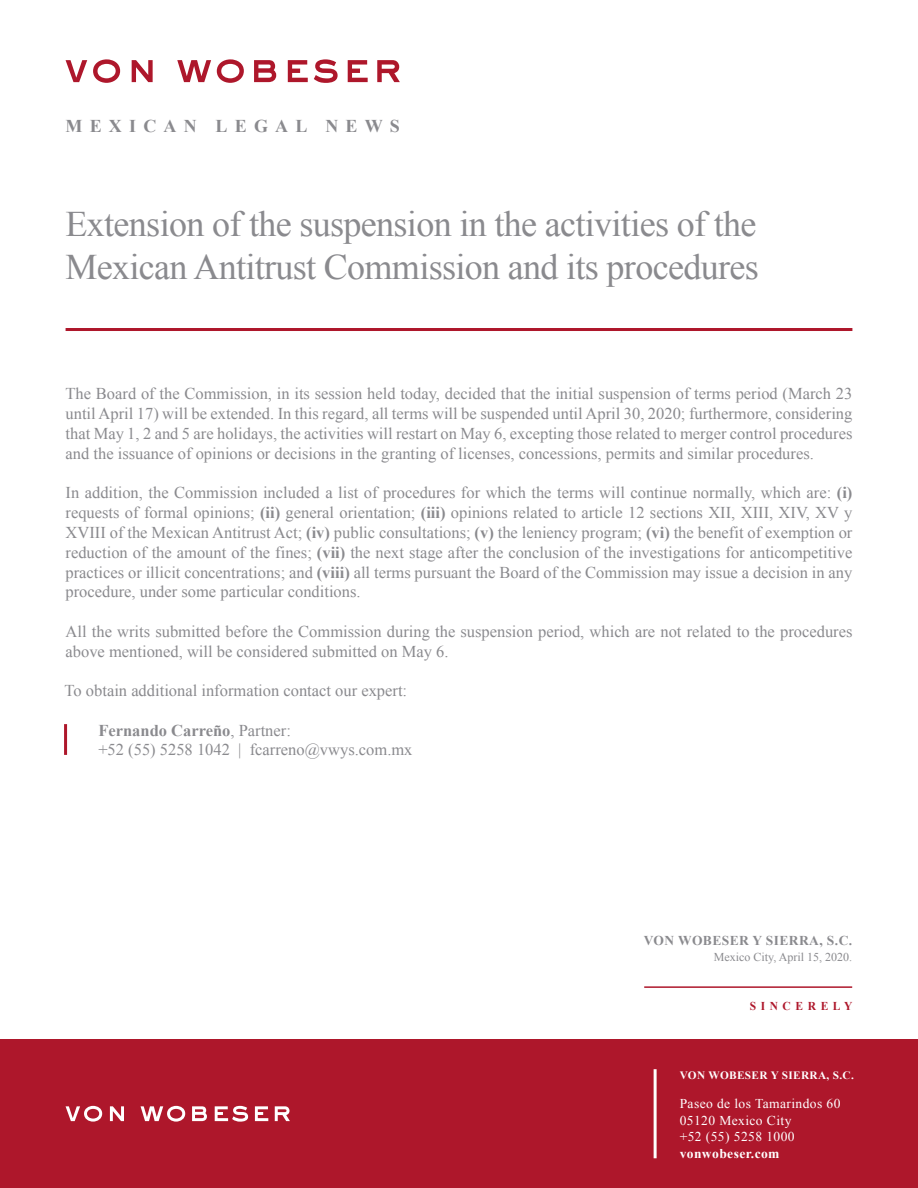
<style>
.page{position:relative;width:918px;height:1188px;background:#fff}
.page>*{position:absolute;margin:0;border:0;box-sizing:border-box;transform-origin:0 0}
.t1{font:36px/43.2px "Times New Roman";letter-spacing:-.02em;color:#8a8a8e}
.t2{font:700 18px "Times New Roman";letter-spacing:.4em;color:#8a8a8e}
.t3{font:16.5px/19.8px "Times New Roman";color:#8a8a8e;text-align:justify}
.t4{font:13.5px/16.5px "Times New Roman";letter-spacing:.03em;color:#fff}
.t5{font:700 13.5px "Times New Roman";letter-spacing:.03em;color:#8a8a8e}
.t6{font:700 13.5px "Times New Roman";letter-spacing:.03em;color:#fff}
.t7{font:12px "Times New Roman";color:#8a8a8e}
.t8{font:700 12px "Times New Roman";letter-spacing:.4em;color:#ae172b;scale:.96 1}
.t9{font:700 11.25px "Times New Roman";letter-spacing:.03em;color:#fff}
.s1{font-weight:700}
</style>
<div class="page">
<svg style="left:66px;top:60px;width:21px;height:22px"></svg>
<svg style="left:93px;top:59px;width:27px;height:24px"></svg>
<svg style="left:132px;top:60px;width:21px;height:22px"></svg>
<svg style="left:177px;top:60px;width:34px;height:22px"></svg>
<svg style="left:217px;top:59px;width:27px;height:24px"></svg>
<svg style="left:254px;top:60px;width:22px;height:22px"></svg>
<svg style="left:288px;top:60px;width:20px;height:22px"></svg>
<svg style="left:314px;top:59px;width:24px;height:24px"></svg>
<svg style="left:348px;top:60px;width:20px;height:22px"></svg>
<svg style="left:377px;top:60px;width:23px;height:22px"></svg>
<hr style="left:66px;top:328px;width:786px;height:3px;background:#ae172b">
<hr style="left:64px;top:724px;width:3px;height:31px;background:#ae172b">
<div style="left:0;top:1040px;width:918px;height:148px;background:#ae172b"></div>
<hr style="left:654px;top:1069px;width:3px;height:89px;background:#fff">
<svg style="left:66px;top:1106px;width:36px;height:16px"></svg>
<svg style="left:110px;top:1106px;width:14px;height:15px"></svg>
<svg style="left:141px;top:1106px;width:44px;height:16px"></svg>
<svg style="left:192px;top:1106px;width:15px;height:15px"></svg>
<svg style="left:215px;top:1106px;width:33px;height:16px"></svg>
<svg style="left:255px;top:1106px;width:13px;height:15px"></svg>
<svg style="left:275px;top:1106px;width:15px;height:15px"></svg>
<hr style="left:644px;top:986px;width:208px;height:2px;background:#ae172b">
<p class="t2" style="left:66px;top:113px;width:336px">MEXICAN LEGAL NEWS</p>
<h1 class="t1" style="left:66px;top:201px;width:695px">Extension of the suspension in the activities of the<br>Mexican Antitrust Commission and its procedures</h1>
<p class="t3" style="left:66px;top:384px;width:788px">The Board of the Commission, in its session held today, decided that the initial suspension of terms period (March 23 until April 17) will be extended. In this regard, all terms will be suspended until April 30, 2020; furthermore, considering that May 1, 2 and 5 are holidays, the activities will restart on May 6, excepting those related to merger control procedures and the issuance of opinions or decisions in the granting of licenses, concessions, permits and similar procedures.</p>
<p class="t3" style="left:66px;top:483px;width:788px">In addition, the Commission included a list of procedures for which the terms will continue normally, which are: <span class="s1">(i) </span>requests of formal opinions; <span class="s1">(ii)</span> general orientation; <span class="s1">(iii)</span> opinions related to article 12 sections XII, XIII, XIV, XV y XVIII of the Mexican Antitrust Act; <span class="s1">(iv)</span> public consultations; <span class="s1">(v)</span> the leniency program; <span class="s1">(vi)</span> the benefit of exemption or reduction of the amount of the fines; <span class="s1">(vii)</span> the next stage after the conclusion of the investigations for anticompetitive practices or illicit concentrations; and <span class="s1">(viii)</span> all terms pursuant the Board of the Commission may issue a decision in any procedure, under some particular conditions.</p>
<p class="t3" style="left:66px;top:621px;width:788px">All the writs submitted before the Commission during the suspension period, which are not related to the procedures above mentioned, will be considered submitted on May 6.</p>
<p class="t3" style="left:65px;top:681px;width:344px">To obtain additional information contact our expert:</p>
<p class="t3" style="left:98px;top:720px;width:316px"><span class="s1">Fernando Carreño</span>, Partner:<br>+52 (55) 5258 1042 | fcarreno@vwys.com.mx</p>
<p class="t5" style="left:644px;top:931px;width:210px">VON WOBESER Y SIERRA, S.C.</p>
<p class="t7" style="left:714px;top:949px;width:140px">Mexico City, April 15, 2020.</p>
<p class="t8" style="left:750px;top:997px;width:108px">SINCERELY</p>
<p class="t9" style="left:680px;top:1067px;width:176px">VON WOBESER Y SIERRA, S.C.</p>
<p class="t4" style="left:680px;top:1096px;width:162px">Paseo de los Tamarindos 60<br>05120 Mexico City<br>+52 (55) 5258 1000</p>
<p class="t6" style="left:680px;top:1144px;width:101px">vonwobeser.com</p>
</div>
